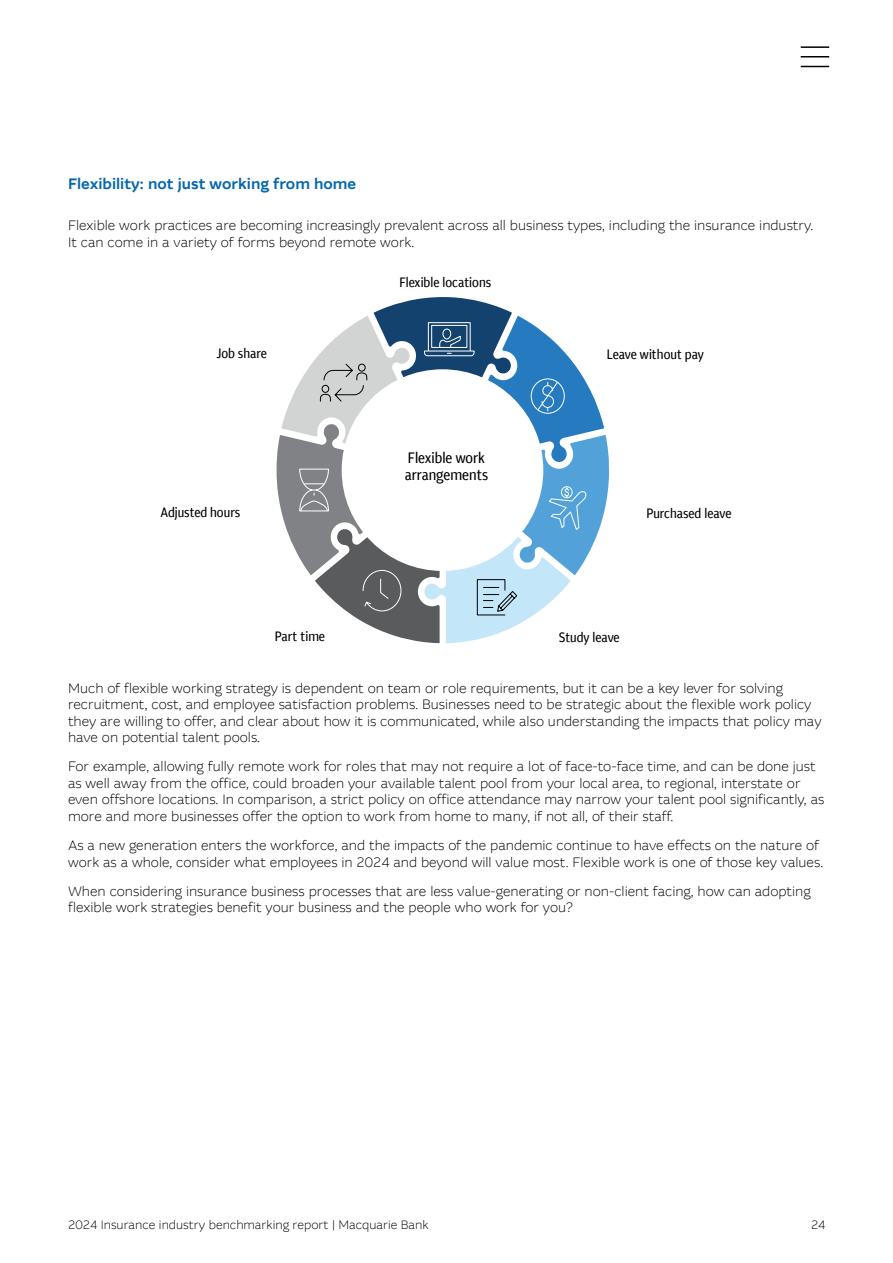
<style>
.page{position:relative;width:893px;height:1263px;background:#fff}
.page>*{position:absolute;margin:0;border:0;box-sizing:border-box;transform-origin:0 0}
.t1{font:500 15px "MCQ Global";color:#0567ad}
.t2{font:condensed 15px/16.5px "MCQ Global";color:#000}
.t3{font:300 13.5px/16.5px "MCQ Global";color:#000}
.t4{font:condensed 13.5px "MCQ Global";color:#000}
.t5{font:300 12px "MCQ Global";color:#000}
</style>
<div class="page">
<svg style="left:276px;top:297px;width:333px;height:346px"></svg>
<hr style="left:801px;top:46px;width:28px;height:2px;background:#000">
<svg style="left:801px;top:56px;width:28px;height:1px"></svg>
<svg style="left:801px;top:66px;width:28px;height:1px"></svg>
<p class="t1" style="left:68px;top:175px;width:290px">Flexibility: not just working from home</p>
<p class="t3" style="left:68px;top:217px;width:747px">Flexible work practices are becoming increasingly prevalent across all business types, including the insurance industry.<br>It can come in a variety of forms beyond remote work.</p>
<p class="t4" style="left:216px;top:345px;width:52px">Job share</p>
<p class="t4" style="left:160px;top:504px;width:81px">Adjusted hours</p>
<p class="t4" style="left:399px;top:273px;width:93px">Flexible locations</p>
<p class="t2" style="left:405px;top:450px;width:85px">Flexible work arrangements</p>
<p class="t4" style="left:607px;top:346px;width:99px">Leave without pay</p>
<p class="t4" style="left:646px;top:505px;width:87px">Purchased leave</p>
<p class="t4" style="left:275px;top:627px;width:52px">Part time</p>
<p class="t4" style="left:559px;top:628px;width:63px">Study leave</p>
<p class="t3" style="left:68px;top:680px;width:755px">Much of flexible working strategy is dependent on team or role requirements, but it can be a key lever for solving recruitment, cost, and employee satisfaction problems. Businesses need to be strategic about the flexible work policy they are willing to offer, and clear about how it is communicated, while also understanding the impacts that policy may have on potential talent pools.</p>
<p class="t3" style="left:68px;top:758px;width:758px">For example, allowing fully remote work for roles that may not require a lot of face-to-face time, and can be done just as well away from the office, could broaden your available talent pool from your local area, to regional, interstate or even offshore locations. In comparison, a strict policy on office attendance may narrow your talent pool significantly, as more and more businesses offer the option to work from home to many, if not all, of their staff.</p>
<p class="t3" style="left:68px;top:837px;width:757px">As a new generation enters the workforce, and the impacts of the pandemic continue to have effects on the nature of work as a whole, consider what employees in 2024 and beyond will value most. Flexible work is one of those key values.</p>
<p class="t3" style="left:68px;top:883px;width:744px">When considering insurance business processes that are less value-generating or non-client facing, how can adopting flexible work strategies benefit your business and the people who work for you?</p>
<p class="t5" style="left:68px;top:1217px;width:362px">2024 Insurance industry benchmarking report | Macquarie Bank</p>
<p class="t5" style="left:811px;top:1217px;width:16px">24</p>
</div>
